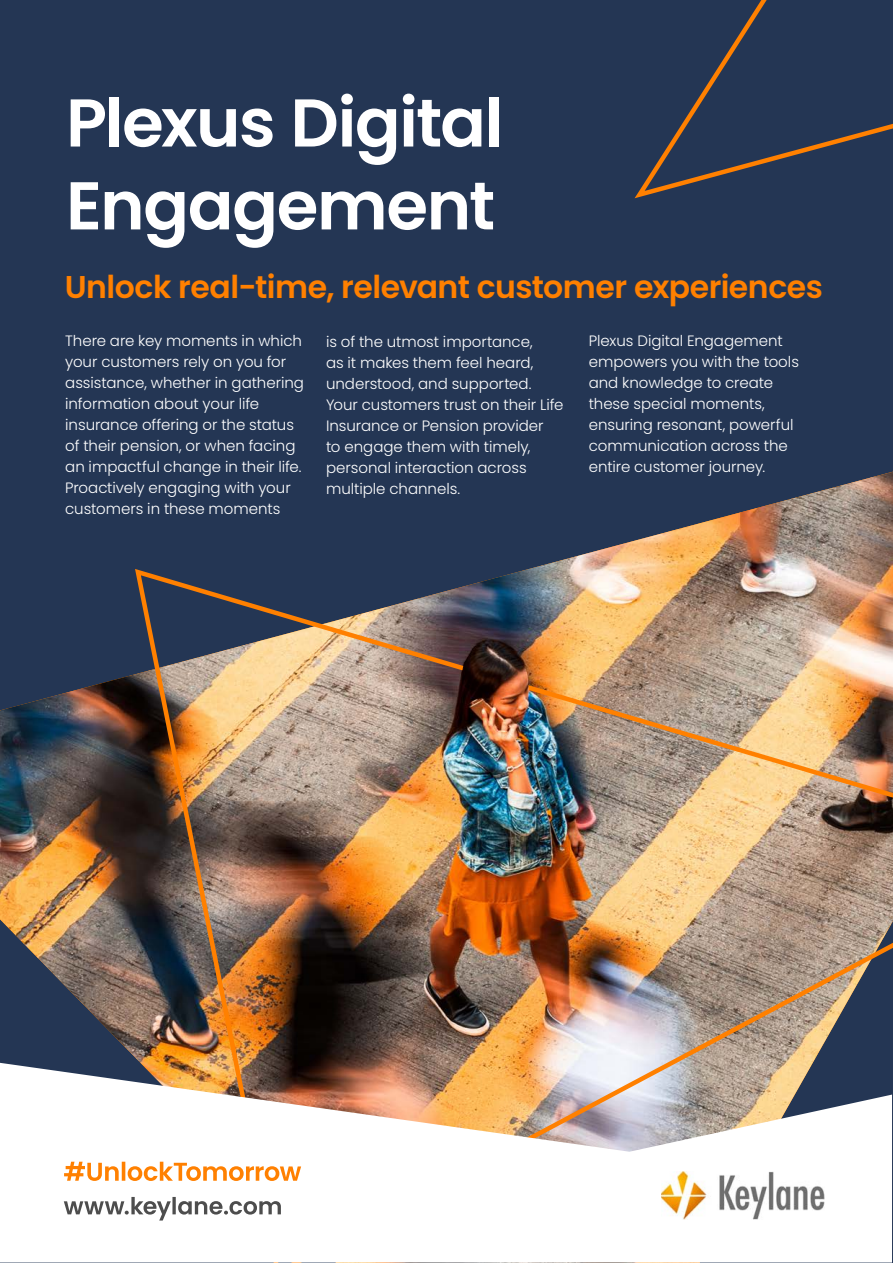
<style>
.page{position:relative;width:893px;height:1263px;background:#243654}
.page>*{position:absolute;margin:0;border:0;box-sizing:border-box;transform-origin:0 0}
.t1{font:600 67.5px "Poppins";letter-spacing:-.02em;color:#fff}
.t2{font:600 31.5px "Poppins";letter-spacing:-.015em;color:#ff8000}
.BODY{font:300 15px/21px "Poppins";color:#fff}
</style>
<div class="page">
<img style="left:0;top:472px;width:893px;height:791px">
<img style="left:132px;top:566px;width:761px;height:697px">
<svg style="left:0;top:1063px;width:892px;height:199px;background:#eae2db"></svg>
<img style="left:661px;top:1171px;width:163px;height:49px">
<svg style="left:64px;top:1162px;width:237px;height:19px;background:#ffcb97"></svg>
<svg style="left:64px;top:1197px;width:217px;height:23px;background:#cacaca"></svg>
<svg style="left:634px;top:0;width:259px;height:199px"></svg>
<img style="left:461px;top:646px;width:68px;height:49px">
<p class="t1" style="left:66px;top:84px;width:439px">Plexus Digital</p>
<p class="t1" style="left:66px;top:167px;width:431px">Engagement</p>
<p class="t2" style="left:65px;top:268px;width:760px">Unlock real-time, relevant customer experiences</p>
<p class="BODY" style="left:65px;top:331px;width:240px">There are key moments in which your customers rely on you for assistance, whether in gathering information about your life insurance offering or the status of their pension, or when facing an impactful change in their life.<br>Proactively engaging with your customers in these moments</p>
<p class="BODY" style="left:326px;top:331px;width:239px">is of the utmost importance,<br>as it makes them feel heard, understood, and supported.<br>Your customers trust on their Life<br>Insurance or Pension provider<br>to engage them with timely, personal interaction across multiple channels.</p>
<p class="BODY" style="left:589px;top:331px;width:212px">Plexus Digital Engagement empowers you with the tools and knowledge to create these special moments, ensuring resonant, powerful communication across the entire customer journey.</p>
</div>
